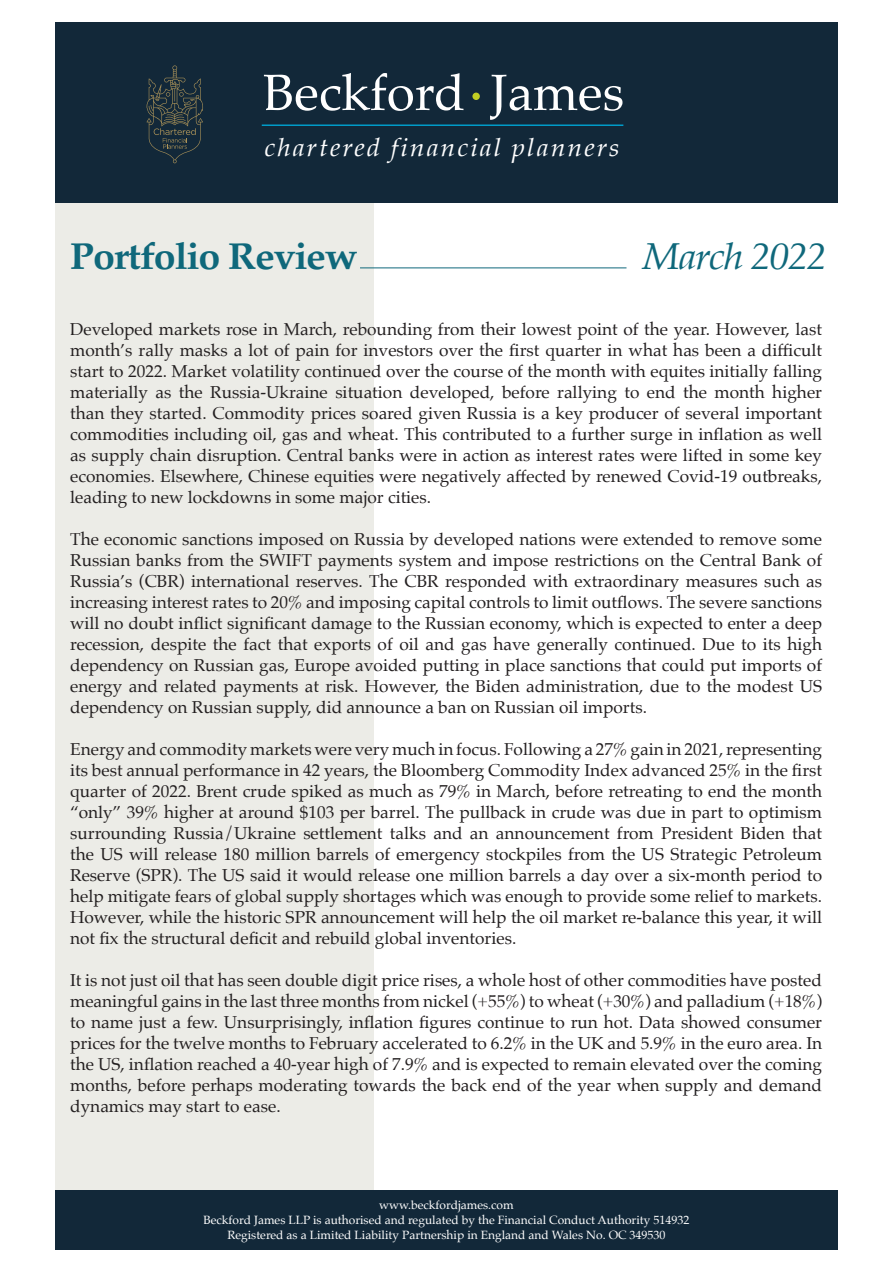
<style>
.page{position:relative;width:893px;height:1263px;background:#fff}
.page>*{position:absolute;margin:0;border:0;box-sizing:border-box;transform-origin:0 0}
.t1{font:51px "Palatino";color:#fff}
.t2{font:700 37.5px "Palatino";letter-spacing:-.03em;color:#0f687b;scale:1.05 1}
.t3{font:italic 37.5px "Palatino";letter-spacing:-.03em;color:#0f687b;scale:1.06 1}
.t4{font:italic 25.5px "Palatino";letter-spacing:.075em;color:#fff;scale:1.05 1}
.t5{font:17.25px/21px "Palatino";color:#231f20;text-align:justify}
.t6{font:12px/15px "Palatino";color:#fff;text-align:center}
</style>
<div class="page">
<div style="left:55px;top:196px;width:319px;height:1003px;background:#ecece7"></div>
<div style="left:55px;top:22px;width:783px;height:181px;background:#122839"></div>
<div style="left:55px;top:1191px;width:783px;height:59px;background:#122839"></div>
<div style="left:472px;top:93px;width:8px;height:7px;background:#c1ce23;border-radius:50%"></div>
<hr style="left:262px;top:124px;width:361px;height:2px;background:#009bc8">
<hr style="left:360px;top:267px;width:266px;height:1px;background:#0f687b">
<svg style="left:147px;top:65px;width:56px;height:98px"></svg>
<h1 class="t1" style="left:263px;top:50px;width:362px">Beckford James</h1>
<h3 class="t4" style="left:264px;top:126px;width:340px">chartered financial planners</h3>
<h2 class="t2" style="left:70px;top:225px;width:275px">Portfolio Review</h2>
<h2 class="t3" style="left:642px;top:225px;width:176px">March 2022</h2>
<p class="t5" style="left:70px;top:319px;width:753px">Developed markets rose in March, rebounding from their lowest point of the year. However, last month’s rally masks a lot of pain for investors over the first quarter in what has been a difficult start to 2022. Market volatility continued over the course of the month with equites initially falling materially as the Russia-Ukraine situation developed, before rallying to end the month higher than they started. Commodity prices soared given Russia is a key producer of several important commodities including oil, gas and wheat. This contributed to a further surge in inflation as well as supply chain disruption. Central banks were in action as interest rates were lifted in some key economies. Elsewhere, Chinese equities were negatively affected by renewed Covid-19 outbreaks, leading to new lockdowns in some major cities.</p>
<p class="t5" style="left:70px;top:529px;width:753px">The economic sanctions imposed on Russia by developed nations were extended to remove some Russian banks from the SWIFT payments system and impose restrictions on the Central Bank of Russia’s (CBR) international reserves. The CBR responded with extraordinary measures such as increasing interest rates to 20% and imposing capital controls to limit outflows. The severe sanctions will no doubt inflict significant damage to the Russian economy, which is expected to enter a deep recession, despite the fact that exports of oil and gas have generally continued. Due to its high dependency on Russian gas, Europe avoided putting in place sanctions that could put imports of energy and related payments at risk. However, the Biden administration, due to the modest US dependency on Russian supply, did announce a ban on Russian oil imports.</p>
<p class="t5" style="left:70px;top:739px;width:753px">Energy and commodity markets were very much in focus. Following a 27% gain in 2021, representing its best annual performance in 42 years, the Bloomberg Commodity Index advanced 25% in the first quarter of 2022. Brent crude spiked as much as 79% in March, before retreating to end the month “only” 39% higher at around $103 per barrel. The pullback in crude was due in part to optimism surrounding Russia/Ukraine settlement talks and an announcement from President Biden that the US will release 180 million barrels of emergency stockpiles from the US Strategic Petroleum Reserve (SPR). The US said it would release one million barrels a day over a six-month period to help mitigate fears of global supply shortages which was enough to provide some relief to markets.<br>However, while the historic SPR announcement will help the oil market re-balance this year, it will not fix the structural deficit and rebuild global inventories.</p>
<p class="t5" style="left:70px;top:970px;width:753px">It is not just oil that has seen double digit price rises, a whole host of other commodities have posted meaningful gains in the last three months from nickel (+55%) to wheat (+30%) and palladium (+18%) to name just a few. Unsurprisingly, inflation figures continue to run hot. Data showed consumer prices for the twelve months to February accelerated to 6.2% in the UK and 5.9% in the euro area. In the US, inflation reached a 40-year high of 7.9% and is expected to remain elevated over the coming months, before perhaps moderating towards the back end of the year when supply and demand dynamics may start to ease.</p>
<p class="t6" style="left:204px;top:1197px;width:487px">www.beckfordjames.com<br>Beckford James LLP is authorised and regulated by the Financial Conduct Authority 514932<br>Registered as a Limited Liability Partnership in England and Wales No. OC 349530</p>
</div>
